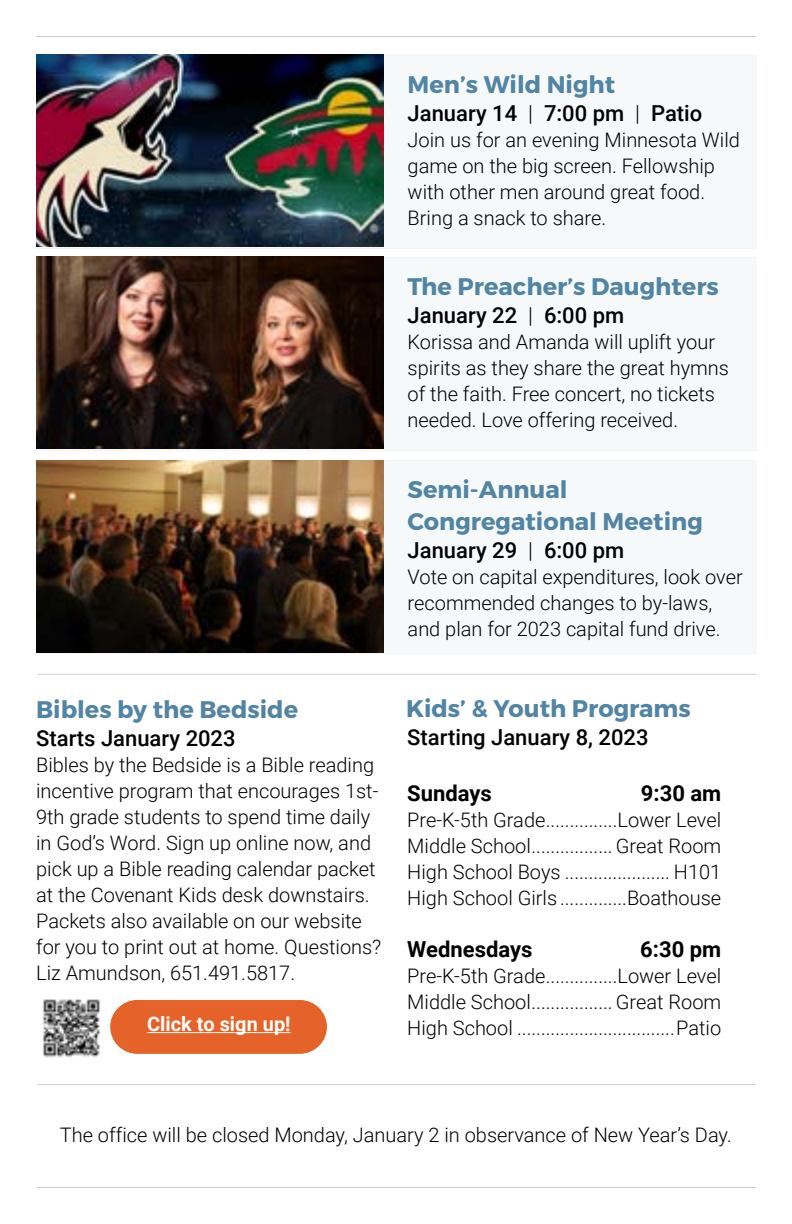
<style>
.page{position:relative;width:792px;height:1224px;background:#fff}
.page>*{position:absolute;margin:0;border:0;box-sizing:border-box;transform-origin:0 0}
.t1{font:700 24px/32px "Montserrat";color:#5284a4}
.t2{font:500 22px "Roboto";color:#000}
.t3{font:700 22px "Roboto";color:#000}
.t4{font:700 22px "Roboto";color:#fff}
.t5{font:300 20px/26px "Roboto";color:#000}
.t6{font:700 20px "Roboto";color:#fff}
.s1{font-weight:300}
</style>
<div class="page">
<div style="left:37px;top:55px;width:719px;height:193px;background:#f6f9fa"></div>
<div style="left:37px;top:257px;width:719px;height:193px;background:#f6f9fa"></div>
<div style="left:37px;top:460px;width:719px;height:194px;background:#f6f9fa"></div>
<hr style="left:37px;top:674px;width:719px;height:1px;background:#000">
<hr style="left:37px;top:1187px;width:719px;height:1px;background:#000">
<hr style="left:37px;top:1084px;width:719px;height:1px;background:#000">
<hr style="left:36px;top:36px;width:720px;height:1px;background:#000">
<img style="left:36px;top:55px;width:347px;height:192px">
<img style="left:36px;top:257px;width:347px;height:192px">
<img style="left:36px;top:460px;width:347px;height:192px">
<img style="left:42px;top:999px;width:58px;height:59px">
<div style="left:111px;top:1000px;width:216px;height:54px;background:#e56228;border-radius:27px"></div>
<hr style="left:147px;top:1032px;width:144px;height:1px;background:#fff">
<p class="t1" style="left:408px;top:69px;width:209px">Men’s Wild Night</p>
<p class="t2" style="left:408px;top:97px;width:296px">January 14 <span class="s1">|</span> 7:00 pm <span class="s1">|</span> Patio</p>
<p class="t5" style="left:408px;top:126px;width:334px">Join us for an evening Minnesota Wild game on the big screen. Fellowship with other men around great food.<br>Bring a snack to share.</p>
<p class="t1" style="left:408px;top:271px;width:313px">The Preacher’s Daughters</p>
<p class="t2" style="left:408px;top:299px;width:218px">January 22 <span class="s1">|</span> 6:00 pm</p>
<p class="t5" style="left:408px;top:328px;width:323px">Korissa and Amanda will uplift your spirits as they share the great hymns of the faith. Free concert, no tickets needed. Love offering received.</p>
<p class="t1" style="left:36px;top:693px;width:264px">Bibles by the Bedside</p>
<p class="t2" style="left:36px;top:722px;width:201px">Starts January 2023</p>
<p class="t5" style="left:36px;top:751px;width:347px">Bibles by the Bedside is a Bible reading incentive program that encourages 1st-9th grade students to spend time daily in God’s Word. Sign up online now, and pick up a Bible reading calendar packet at the Covenant Kids desk downstairs.<br>Packets also available on our website for you to print out at home. Questions?<br>Liz Amundson, 651.491.5817.</p>
<p class="t4" style="left:139px;top:1009px;width:159px">Scan to sign up!</p>
<p class="t6" style="left:147px;top:1010px;width:145px">Click to sign up!</p>
<p class="t1" style="left:408px;top:474px;width:297px">Semi-Annual<br>Congregational Meeting</p>
<p class="t2" style="left:408px;top:535px;width:218px">January 29 <span class="s1">|</span> 6:00 pm</p>
<p class="t5" style="left:408px;top:563px;width:337px">Vote on capital expenditures, look over recommended changes to by-laws, and plan for 2023 capital fund drive.</p>
<p class="t1" style="left:406px;top:693px;width:286px">Kids’ &amp; Youth Programs</p>
<p class="t2" style="left:407px;top:722px;width:243px">Starting January 8, 2023</p>
<p class="t3" style="left:407px;top:778px;width:86px">Sundays</p>
<p class="t3" style="left:641px;top:778px;width:82px">9:30 am</p>
<p class="t5" style="left:407px;top:806px;width:316px;text-align:justify">Pre-K-5th Grade...............Lower Level Middle School................. Great Room High School Boys ...................... H101<br>High School Girls ..............Boathouse</p>
<p class="t3" style="left:407px;top:934px;width:127px">Wednesdays</p>
<p class="t3" style="left:640px;top:934px;width:83px">6:30 pm</p>
<p class="t5" style="left:407px;top:962px;width:316px;text-align:justify">Pre-K-5th Grade...............Lower Level Middle School................. Great Room High School .................................Patio</p>
<p class="t5" style="left:60px;top:1121px;width:673px">The office will be closed Monday, January 2 in observance of New Year’s Day.</p>
</div>
